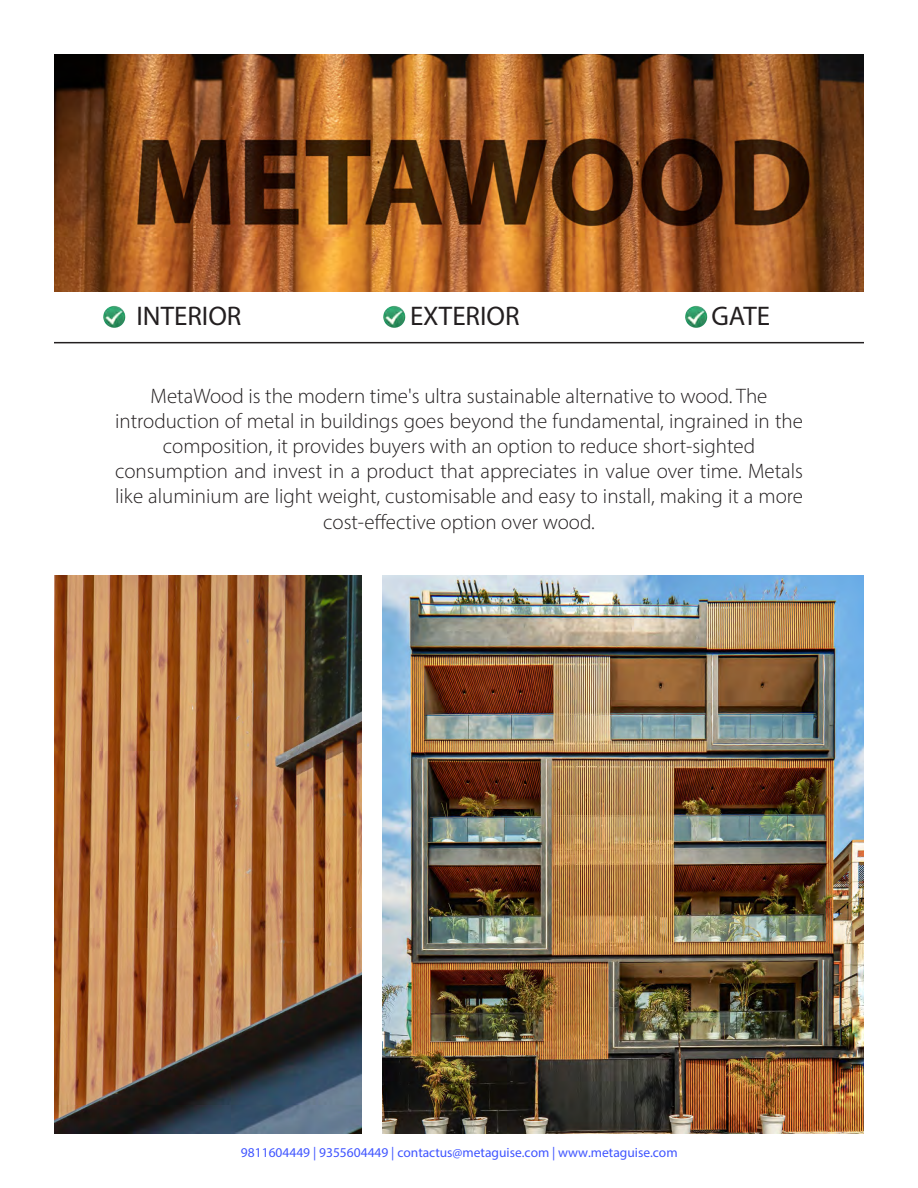
<style>
.page{position:relative;width:918px;height:1188px;background:#fff}
.page>*{position:absolute;margin:0;border:0;box-sizing:border-box;transform-origin:0 0}
.t1{font:27px "Myriad Pro";color:#231f20}
.t2{font:300 21px/25.2px "Myriad Pro";color:#231f20;text-align:center}
.t3{font:13.5px "Myriad Pro";color:#4055ff}
</style>
<div class="page">
<img style="left:54px;top:54px;width:810px;height:238px">
<img style="left:382px;top:575px;width:482px;height:559px">
<img style="left:54px;top:575px;width:307px;height:559px">
<hr style="left:54px;top:342px;width:810px;height:1px;background:#231f20">
<img style="left:103px;top:306px;width:22px;height:22px;border-radius:11px">
<img style="left:383px;top:306px;width:22px;height:22px;border-radius:11px">
<img style="left:685px;top:306px;width:22px;height:22px;border-radius:11px">
<p class="t1" style="left:136px;top:300px;width:107px">INTERIOR</p>
<p class="t1" style="left:410px;top:300px;width:111px">EXTERIOR</p>
<p class="t1" style="left:712px;top:300px;width:60px">GATE</p>
<p class="t2" style="left:151px;top:383px;width:618px">MetaWood is the modern time's ultra sustainable alternative to wood. The</p>
<p class="t2" style="left:115px;top:408px;width:689px">introduction of metal in buildings goes beyond the fundamental, ingrained in the composition, it provides buyers with an option to reduce short-sighted</p>
<p class="t2" style="left:115px;top:458px;width:690px">consumption and invest in a product that appreciates in value over time. Metals like aluminium are light weight, customisable and easy to install, making it a more cost-effective option over wood.</p>
<p class="t3" style="left:241px;top:1144px;width:438px">9811604449 | 9355604449 | contactus@metaguise.com | www.metaguise.com</p>
</div>
